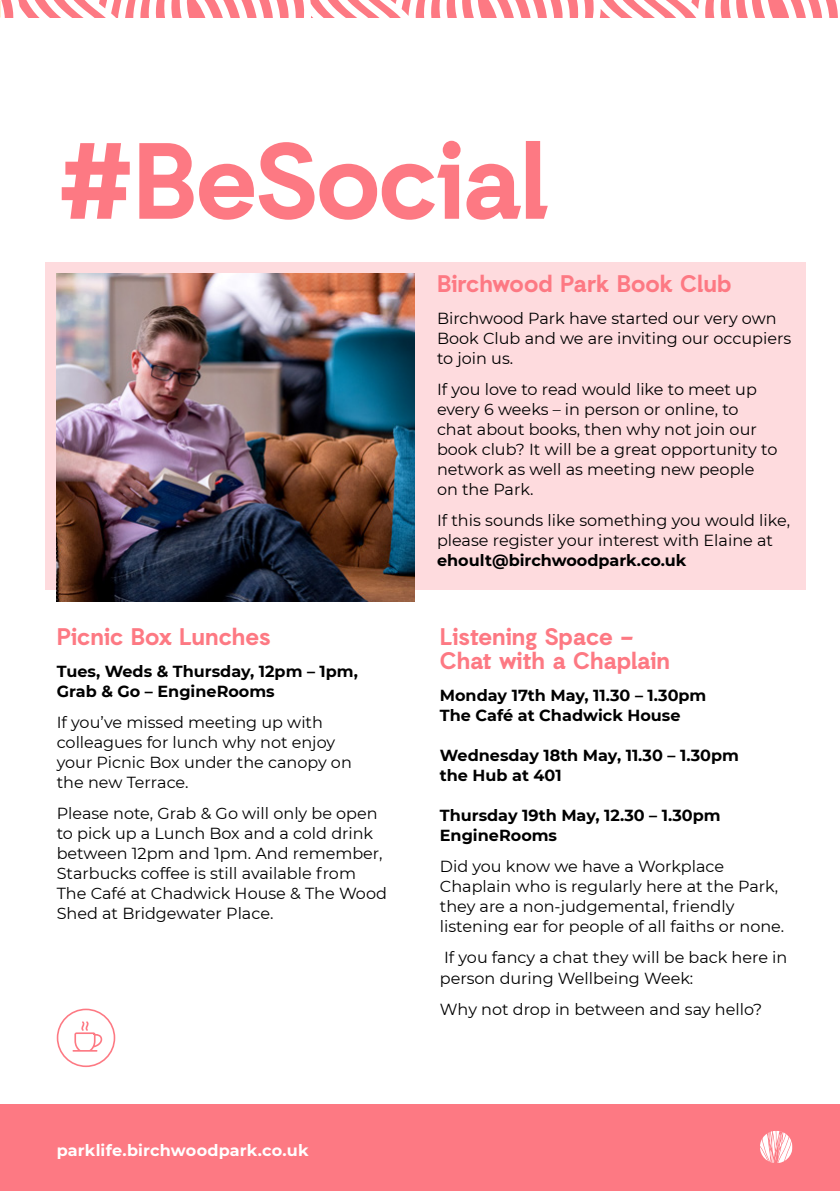
<style>
.page{position:relative;width:840px;height:1191px;background:#fff}
.page>*{position:absolute;margin:0;border:0;box-sizing:border-box;transform-origin:0 0}
.t1{font:700 108px "Auxilia";letter-spacing:-.02em;color:#fd7983}
.t2{font:700 24px/24px "Auxilia";color:#fd7983}
.t3{font:16px/20px "Montserrat";color:#000}
.t4{font:700 16px/20px "Montserrat";color:#000}
.t5{font:700 16px "Montserrat";letter-spacing:.01em;color:#fff}
</style>
<div class="page">
<div style="left:45px;top:262px;width:760px;height:328px;background:#fedbde"></div>
<div style="left:0;top:1104px;width:839px;height:87px;background:#fd7983"></div>
<svg style="left:760px;top:1131px;width:32px;height:32px"></svg>
<svg style="left:0;top:0;width:838px;height:17px"></svg>
<svg style="left:57px;top:1008px;width:58px;height:59px"></svg>
<img style="left:57px;top:274px;width:357px;height:327px">
<h1 class="t1" style="left:57px;top:114px;width:493px">#BeSocial</h1>
<h2 class="t2" style="left:57px;top:624px;width:215px">Picnic Box Lunches</h2>
<p class="t4" style="left:57px;top:660px;width:302px">Tues, Weds &amp; Thursday, 12pm – 1pm,<br>Grab &amp; Go – EngineRooms</p>
<p class="t3" style="left:57px;top:712px;width:296px">If you’ve missed meeting up with colleagues for lunch why not enjoy your Picnic Box under the canopy on the new Terrace.</p>
<p class="t3" style="left:57px;top:803px;width:331px">Please note, Grab &amp; Go will only be open to pick up a Lunch Box and a cold drink between 12pm and 1pm. And remember, Starbucks coffee is still available from The Café at Chadwick House &amp; The Wood Shed at Bridgewater Place.</p>
<p class="t5" style="left:57px;top:1139px;width:253px">parklife.birchwoodpark.co.uk</p>
<h2 class="t2" style="left:437px;top:271px;width:296px">Birchwood Park Book Club</h2>
<p class="t3" style="left:437px;top:307px;width:355px">Birchwood Park have started our very own<br>Book Club and we are inviting our occupiers to join us.</p>
<p class="t3" style="left:437px;top:379px;width:342px">If you love to read would like to meet up every 6 weeks – in person or online, to chat about books, then why not join our book club? It will be a great opportunity to network as well as meeting new people on the Park.</p>
<p class="t3" style="left:437px;top:510px;width:354px">If this sounds like something you would like, please register your interest with Elaine at</p>
<p class="t4" style="left:437px;top:550px;width:251px">ehoult@birchwoodpark.co.uk</p>
<h2 class="t2" style="left:439px;top:624px;width:232px">Listening Space –<br>Chat with a Chaplain</h2>
<p class="t4" style="left:439px;top:684px;width:268px">Monday 17th May, 11.30 – 1.30pm<br>The Café at Chadwick House</p>
<p class="t4" style="left:439px;top:744px;width:300px">Wednesday 18th May, 11.30 – 1.30pm the Hub at 401</p>
<p class="t4" style="left:439px;top:804px;width:282px">Thursday 19th May, 12.30 – 1.30pm<br>EngineRooms</p>
<p class="t3" style="left:439px;top:856px;width:346px">Did you know we have a Workplace Chaplain who is regularly here at the Park, they are a non-judgemental, friendly listening ear for people of all faiths or none.</p>
<p class="t3" style="left:439px;top:947px;width:349px">If you fancy a chat they will be back here in person during Wellbeing Week:</p>
<p class="t3" style="left:439px;top:998px;width:324px">Why not drop in between and say hello?</p>
</div>
